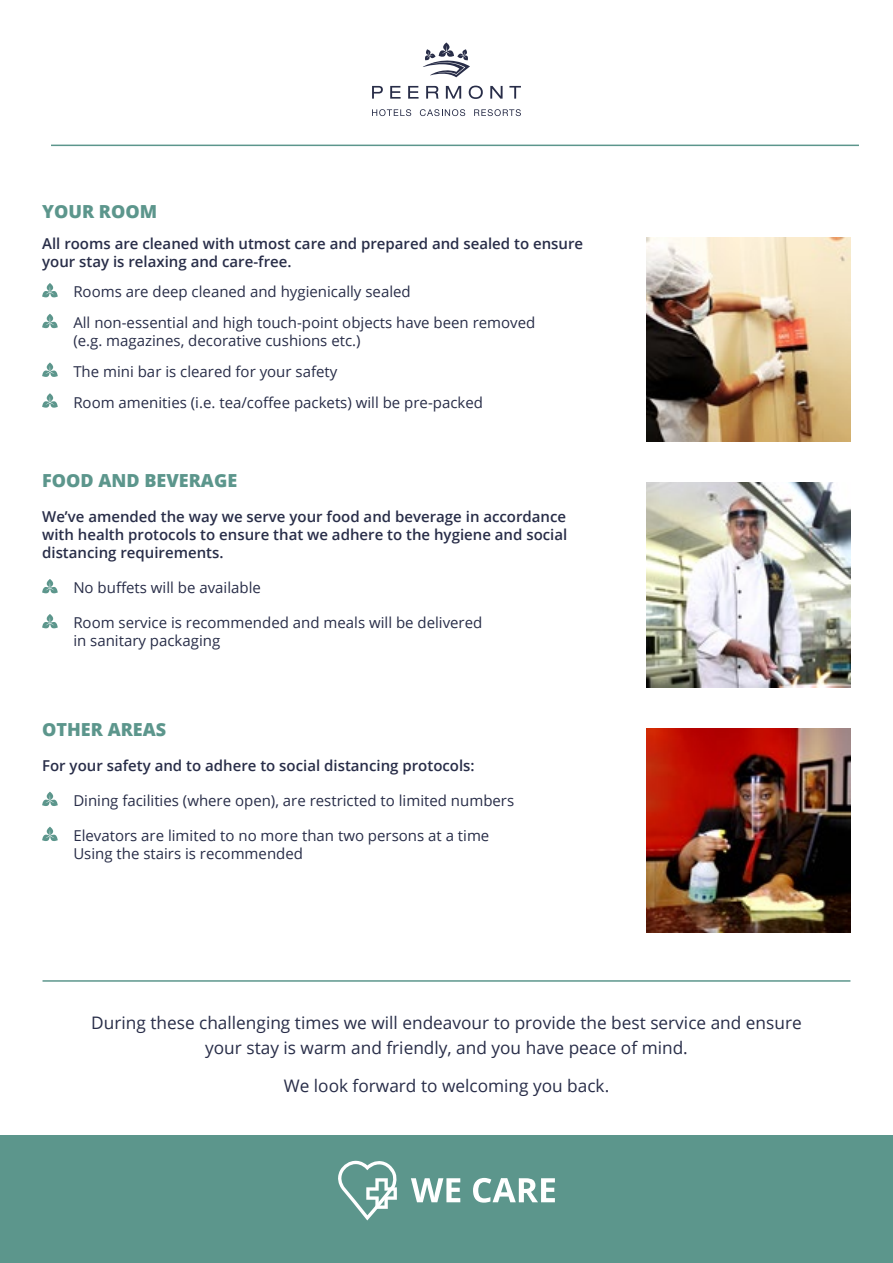
<style>
.page{position:relative;width:893px;height:1263px;background:#fff}
.page>*{position:absolute;margin:0;border:0;box-sizing:border-box;transform-origin:0 0}
.t1{font:800 18px "Open Sans";color:#5c968c}
.t2{font:17.25px/25.5px "Open Sans";color:#282d48;text-align:center}
.t3{font:15px/30.8px "Open Sans";color:#282d48}
.t4{font:600 15px/18px "Open Sans";color:#282d48}
</style>
<div class="page">
<div style="left:0;top:1135px;width:893px;height:128px;background:#5c968c"></div>
<svg style="left:42px;top:283px;width:16px;height:15px"></svg>
<svg style="left:42px;top:314px;width:16px;height:15px"></svg>
<svg style="left:42px;top:362px;width:16px;height:15px"></svg>
<svg style="left:42px;top:393px;width:16px;height:15px"></svg>
<svg style="left:42px;top:579px;width:16px;height:15px"></svg>
<svg style="left:42px;top:614px;width:16px;height:15px"></svg>
<svg style="left:42px;top:792px;width:16px;height:14px"></svg>
<svg style="left:42px;top:827px;width:16px;height:14px"></svg>
<img style="left:646px;top:238px;width:204px;height:204px">
<img style="left:646px;top:483px;width:204px;height:204px">
<img style="left:646px;top:728px;width:204px;height:204px">
<hr style="left:43px;top:980px;width:807px;height:2px;background:#5c968c">
<hr style="left:51px;top:145px;width:808px;height:1px;background:#5c968c">
<svg style="left:338px;top:1160px;width:59px;height:60px"></svg>
<svg style="left:411px;top:1178px;width:144px;height:24px"></svg>
<svg style="left:423px;top:43px;width:47px;height:34px"></svg>
<svg style="left:372px;top:86px;width:149px;height:13px"></svg>
<svg style="left:372px;top:109px;width:39px;height:7px"></svg>
<svg style="left:420px;top:109px;width:45px;height:7px"></svg>
<svg style="left:474px;top:109px;width:47px;height:7px"></svg>
<p class="t1" style="left:42px;top:198px;width:117px">YOUR ROOM</p>
<p class="t4" style="left:42px;top:234px;width:543px">All rooms are cleaned with utmost care and prepared and sealed to ensure your stay is relaxing and care-free.</p>
<p class="t3" style="left:73px;top:276px;width:463px">Rooms are deep cleaned and hygienically sealed<br>All non-essential and high touch-point objects have been removed</p>
<p class="t3" style="left:73px;top:325px;width:411px">(e.g. magazines, decorative cushions etc.)<br>The mini bar is cleared for your safety<br>Room amenities (i.e. tea/coffee packets) will be pre-packed</p>
<p class="t1" style="left:42px;top:467px;width:197px">FOOD AND BEVERAGE</p>
<p class="t4" style="left:42px;top:508px;width:527px;text-align:justify">We’ve amended the way we serve your food and beverage in accordance with health protocols to ensure that we adhere to the hygiene and social distancing requirements.</p>
<p class="t3" style="left:73px;top:572px;width:189px">No buffets will be available</p>
<p class="t3" style="left:73px;top:613px;width:410px;line-height:18px">Room service is recommended and meals will be delivered in sanitary packaging</p>
<p class="t1" style="left:42px;top:716px;width:126px">OTHER AREAS</p>
<p class="t4" style="left:42px;top:756px;width:434px">For your safety and to adhere to social distancing protocols:</p>
<p class="t3" style="left:73px;top:785px;width:442px">Dining facilities (where open), are restricted to limited numbers</p>
<p class="t3" style="left:73px;top:826px;width:417px;line-height:18px">Elevators are limited to no more than two persons at a time<br>Using the stairs is recommended</p>
<p class="t2" style="left:91px;top:1009px;width:712px">During these challenging times we will endeavour to provide the best service and ensure your stay is warm and friendly, and you have peace of mind.</p>
<p class="t2" style="left:284px;top:1073px;width:327px">We look forward to welcoming you back.</p>
</div>
